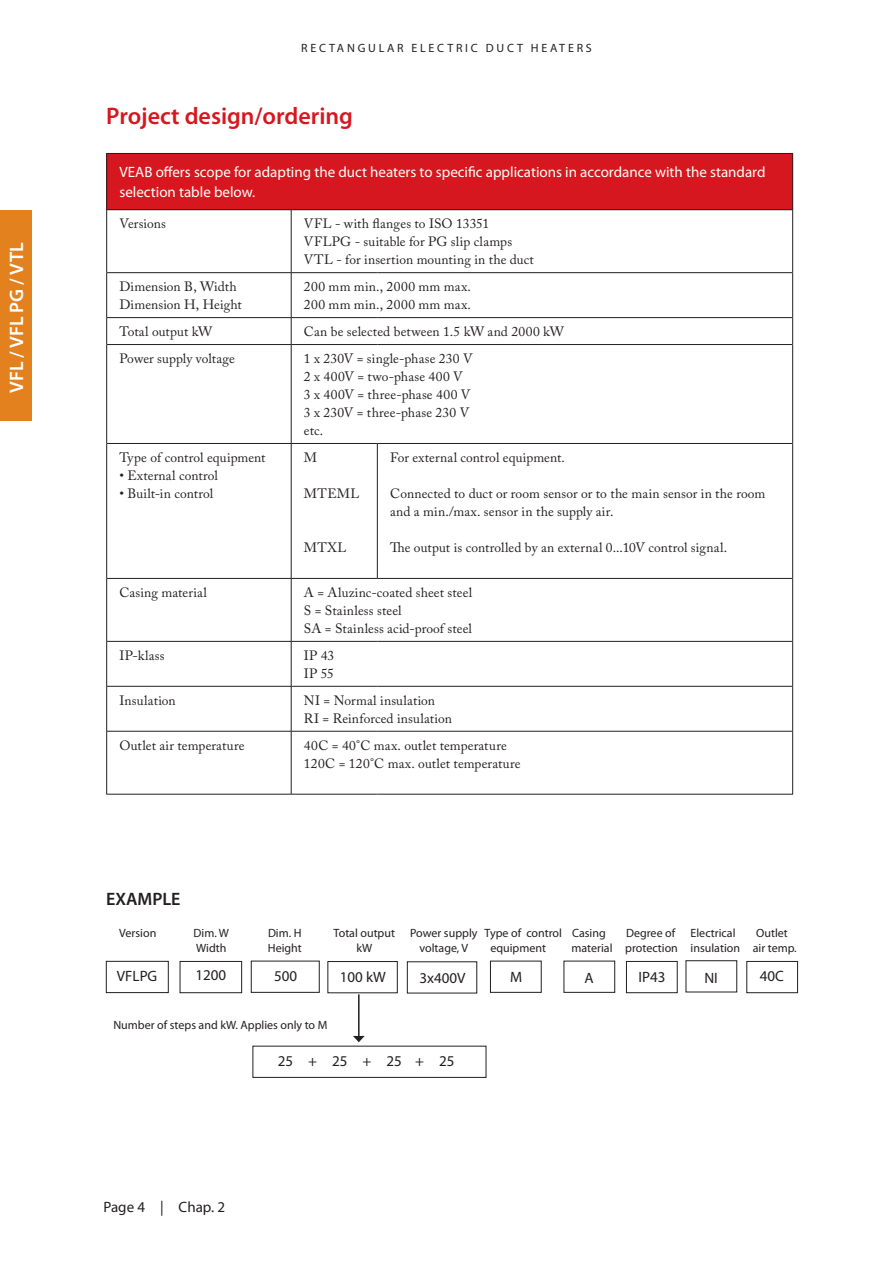
<style>
.page{position:relative;width:893px;height:1263px;background:#fff}
.page>*{position:absolute;margin:0;border:0;box-sizing:border-box;transform-origin:0 0}
.t1{font:600 24px "Myriad Pro";color:#d7171f}
.t2{font:600 19.5px "Myriad Pro";color:#fff}
.t3{font:600 18px "Myriad Pro";color:#231f20}
.t4{font:15px/19.5px "Myriad Pro";color:#fff}
.t5{font:15px "Myriad Pro";color:#231f20}
.t6{font:13.5px/18px "Adobe Caslon Pro";letter-spacing:.01em;color:#231f20}
.t7{font:12px "Myriad Pro";color:#231f20}
</style>
<div class="page">
<div style="left:0;top:210px;width:32px;height:211px;background:#e4811f"></div>
<div style="left:106px;top:961px;width:63px;height:32px;border:1px solid #231f20"></div>
<div style="left:180px;top:961px;width:62px;height:32px;border:1px solid #231f20"></div>
<div style="left:327px;top:961px;width:71px;height:32px;border:1px solid #231f20"></div>
<div style="left:746px;top:961px;width:52px;height:32px;border:1px solid #231f20"></div>
<div style="left:686px;top:960px;width:51px;height:32px;border:1px solid #231f20"></div>
<div style="left:626px;top:961px;width:52px;height:32px;border:1px solid #231f20"></div>
<div style="left:564px;top:961px;width:51px;height:32px;border:1px solid #231f20"></div>
<div style="left:490px;top:961px;width:52px;height:32px;border:1px solid #231f20"></div>
<div style="left:251px;top:961px;width:69px;height:32px;border:1px solid #231f20"></div>
<div style="left:252px;top:1046px;width:234px;height:32px;border:1px solid #231f20"></div>
<hr style="left:358px;top:994px;width:2px;height:43px;background:#231f20">
<svg style="left:353px;top:1036px;width:12px;height:6px"></svg>
<div style="left:107px;top:153px;width:686px;height:57px;background:#d7171f"></div>
<hr style="left:107px;top:209px;width:184px;height:1px;background:#231f20">
<hr style="left:291px;top:209px;width:86px;height:1px;background:#231f20">
<hr style="left:291px;top:210px;width:1px;height:62px;background:#231f20">
<hr style="left:377px;top:209px;width:415px;height:1px;background:#231f20">
<hr style="left:107px;top:272px;width:184px;height:1px;background:#231f20">
<hr style="left:291px;top:272px;width:86px;height:1px;background:#231f20">
<hr style="left:291px;top:273px;width:1px;height:44px;background:#231f20">
<hr style="left:377px;top:272px;width:415px;height:1px;background:#231f20">
<hr style="left:107px;top:317px;width:184px;height:1px;background:#231f20">
<hr style="left:291px;top:317px;width:86px;height:1px;background:#231f20">
<svg style="left:291px;top:318px;width:1px;height:26px"></svg>
<hr style="left:377px;top:317px;width:415px;height:1px;background:#231f20">
<hr style="left:107px;top:344px;width:184px;height:1px;background:#231f20">
<hr style="left:291px;top:344px;width:86px;height:1px;background:#231f20">
<hr style="left:291px;top:345px;width:1px;height:98px;background:#231f20">
<hr style="left:377px;top:344px;width:415px;height:1px;background:#231f20">
<hr style="left:107px;top:443px;width:184px;height:1px;background:#231f20">
<hr style="left:291px;top:443px;width:86px;height:1px;background:#231f20">
<hr style="left:291px;top:444px;width:1px;height:134px;background:#231f20">
<hr style="left:377px;top:443px;width:415px;height:1px;background:#231f20">
<hr style="left:107px;top:578px;width:184px;height:1px;background:#231f20">
<hr style="left:291px;top:578px;width:86px;height:1px;background:#231f20">
<hr style="left:291px;top:579px;width:1px;height:62px;background:#231f20">
<hr style="left:377px;top:578px;width:415px;height:1px;background:#231f20">
<hr style="left:107px;top:641px;width:184px;height:1px;background:#231f20">
<hr style="left:291px;top:641px;width:86px;height:1px;background:#231f20">
<hr style="left:291px;top:641px;width:1px;height:45px;background:#231f20">
<hr style="left:377px;top:641px;width:415px;height:1px;background:#231f20">
<hr style="left:107px;top:686px;width:184px;height:1px;background:#231f20">
<hr style="left:291px;top:686px;width:86px;height:1px;background:#231f20">
<hr style="left:291px;top:686px;width:1px;height:45px;background:#231f20">
<hr style="left:377px;top:686px;width:415px;height:1px;background:#231f20">
<hr style="left:107px;top:731px;width:184px;height:1px;background:#231f20">
<hr style="left:291px;top:731px;width:86px;height:1px;background:#231f20">
<hr style="left:291px;top:731px;width:1px;height:63px;background:#231f20">
<hr style="left:377px;top:731px;width:415px;height:1px;background:#231f20">
<hr style="left:106px;top:794px;width:185px;height:1px;background:#231f20">
<hr style="left:291px;top:794px;width:86px;height:1px;background:#231f20">
<hr style="left:377px;top:794px;width:416px;height:1px;background:#231f20">
<hr style="left:106px;top:153px;width:185px;height:1px;background:#231f20">
<hr style="left:106px;top:154px;width:1px;height:56px;background:#231f20">
<hr style="left:291px;top:153px;width:86px;height:1px;background:#231f20">
<hr style="left:377px;top:153px;width:416px;height:1px;background:#231f20">
<hr style="left:792px;top:154px;width:1px;height:56px;background:#231f20">
<hr style="left:106px;top:210px;width:1px;height:63px;background:#231f20">
<hr style="left:792px;top:210px;width:1px;height:63px;background:#231f20">
<hr style="left:106px;top:273px;width:1px;height:45px;background:#231f20">
<hr style="left:792px;top:273px;width:1px;height:45px;background:#231f20">
<svg style="left:106px;top:318px;width:1px;height:26px"></svg>
<svg style="left:792px;top:318px;width:1px;height:26px"></svg>
<hr style="left:106px;top:344px;width:1px;height:99px;background:#231f20">
<hr style="left:792px;top:344px;width:1px;height:99px;background:#231f20">
<hr style="left:106px;top:443px;width:1px;height:135px;background:#231f20">
<hr style="left:377px;top:444px;width:1px;height:134px;background:#231f20">
<hr style="left:792px;top:443px;width:1px;height:135px;background:#231f20">
<hr style="left:106px;top:578px;width:1px;height:63px;background:#231f20">
<hr style="left:792px;top:578px;width:1px;height:63px;background:#231f20">
<hr style="left:106px;top:641px;width:1px;height:45px;background:#231f20">
<hr style="left:792px;top:641px;width:1px;height:45px;background:#231f20">
<hr style="left:106px;top:686px;width:1px;height:45px;background:#231f20">
<hr style="left:792px;top:686px;width:1px;height:45px;background:#231f20">
<hr style="left:106px;top:731px;width:1px;height:63px;background:#231f20">
<hr style="left:792px;top:731px;width:1px;height:63px;background:#231f20">
<h2 class="t2" style="left:4px;top:393px;width:152px;rotate:-90deg">VFL / VFL PG / VTL</h2>
<p class="t7" style="left:301px;top:40px;width:19px">Recta</p>
<p class="t7" style="left:347px;top:40px;width:50px">ngular</p>
<p class="t7" style="left:412px;top:40px;width:27px">electric</p>
<p class="t7" style="left:486px;top:40px;width:31px">duct</p>
<p class="t7" style="left:531px;top:40px;width:20px">heater</p>
<p class="t7" style="left:586px;top:40px;width:7px">s</p>
<h1 class="t1" style="left:106px;top:101px;width:248px">Project design/ordering</h1>
<p class="t4" style="left:119px;top:162px;width:647px">VEAB offers scope for adapting the duct heaters to specific applications in accordance with the standard selection table below.</p>
<p class="t6" style="left:119px;top:214px;width:48px">Versions</p>
<p class="t6" style="left:304px;top:214px;width:231px">VFL - with flanges to ISO 13351<br>VFLPG - suitable for PG slip clamps<br>VTL - for insertion mounting in the duct</p>
<p class="t6" style="left:119px;top:277px;width:124px">Dimension B, Width<br>Dimension H, Height</p>
<p class="t6" style="left:304px;top:277px;width:169px">200 mm min., 2000 mm max.<br>200 mm min., 2000 mm max.</p>
<p class="t6" style="left:119px;top:322px;width:94px">Total output kW</p>
<p class="t6" style="left:304px;top:322px;width:261px">Can be selected between 1.5 kW and 2000 kW</p>
<p class="t6" style="left:119px;top:349px;width:117px">Power supply voltage</p>
<p class="t6" style="left:304px;top:349px;width:170px">1 x 230V = single-phase 230 V<br>2 x 400V = two-phase 400 V<br>3 x 400V = three-phase 400 V<br>3 x 230V = three-phase 230 V etc.</p>
<p class="t6" style="left:119px;top:448px;width:148px">Type of control equipment</p>
<p class="t6" style="left:119px;top:466px;width:100px">• External control</p>
<p class="t6" style="left:119px;top:484px;width:95px">• Built-in control</p>
<p class="t6" style="left:390px;top:448px;width:176px">For external control equipment.</p>
<p class="t6" style="left:390px;top:484px;width:377px">Connected to duct or room sensor or to the main sensor in the room and a min./max. sensor in the supply air.</p>
<p class="t6" style="left:390px;top:538px;width:339px">The output is controlled by an external 0...10V control signal.</p>
<p class="t6" style="left:304px;top:448px;width:15px">M</p>
<p class="t6" style="left:304px;top:484px;width:57px">MTEML</p>
<p class="t6" style="left:304px;top:538px;width:44px">MTXL</p>
<p class="t6" style="left:119px;top:583px;width:89px">Casing material</p>
<p class="t6" style="left:304px;top:583px;width:170px">A = Aluzinc-coated sheet steel<br>S = Stainless steel<br>SA = Stainless acid-proof steel</p>
<p class="t6" style="left:119px;top:646px;width:47px">IP-klass</p>
<p class="t6" style="left:304px;top:646px;width:32px">IP 43<br>IP 55</p>
<p class="t6" style="left:119px;top:691px;width:58px">Insulation</p>
<p class="t6" style="left:304px;top:691px;width:150px">NI = Normal insulation<br>RI = Reinforced insulation</p>
<p class="t6" style="left:119px;top:736px;width:127px">Outlet air temperature</p>
<p class="t6" style="left:304px;top:736px;width:218px">40C = 40°C max. outlet temperature<br>120C = 120°C max. outlet temperature</p>
<h3 class="t3" style="left:106px;top:887px;width:76px">EXAMPLE</h3>
<p class="t7" style="left:119px;top:926px;width:61px">Version D</p>
<p class="t7" style="left:202px;top:926px;width:52px">im. W D</p>
<p class="t7" style="left:276px;top:926px;width:23px">im. H</p>
<p class="t7" style="left:334px;top:926px;width:63px">Total output</p>
<p class="t7" style="left:410px;top:926px;width:197px">Power supply Type of control Casing</p>
<p class="t7" style="left:626px;top:926px;width:51px">Degree of</p>
<p class="t7" style="left:691px;top:926px;width:47px">Electrical</p>
<p class="t7" style="left:756px;top:926px;width:33px">Outlet</p>
<p class="t7" style="left:196px;top:940px;width:56px">Width H</p>
<p class="t7" style="left:276px;top:940px;width:28px">eight</p>
<p class="t7" style="left:356px;top:940px;width:17px">kW</p>
<p class="t7" style="left:419px;top:940px;width:50px">voltage, V</p>
<p class="t7" style="left:490px;top:940px;width:57px">equipment</p>
<p class="t7" style="left:571px;top:940px;width:227px">material protection insulation air temp.</p>
<p class="t5" style="left:117px;top:966px;width:42px">VFLPG</p>
<p class="t5" style="left:195px;top:966px;width:32px">1200</p>
<p class="t5" style="left:274px;top:966px;width:25px">500</p>
<p class="t5" style="left:340px;top:967px;width:47px">100 kW</p>
<p class="t5" style="left:420px;top:968px;width:48px">3x400V</p>
<p class="t5" style="left:510px;top:967px;width:14px">M</p>
<p class="t5" style="left:585px;top:968px;width:11px">A</p>
<p class="t5" style="left:638px;top:967px;width:20px">IP43</p>
<p class="t5" style="left:704px;top:968px;width:15px">NI</p>
<p class="t5" style="left:760px;top:967px;width:26px">40C</p>
<p class="t7" style="left:113px;top:1018px;width:216px">Number of steps and kW. Applies only to M</p>
<p class="t5" style="left:278px;top:1051px;width:178px">25 + 25 + 25 + 25</p>
<p class="t5" style="left:103px;top:1198px;width:32px">Page</p>
<p class="t5" style="left:160px;top:1198px;width:65px">| Chap. 2</p>
</div>
